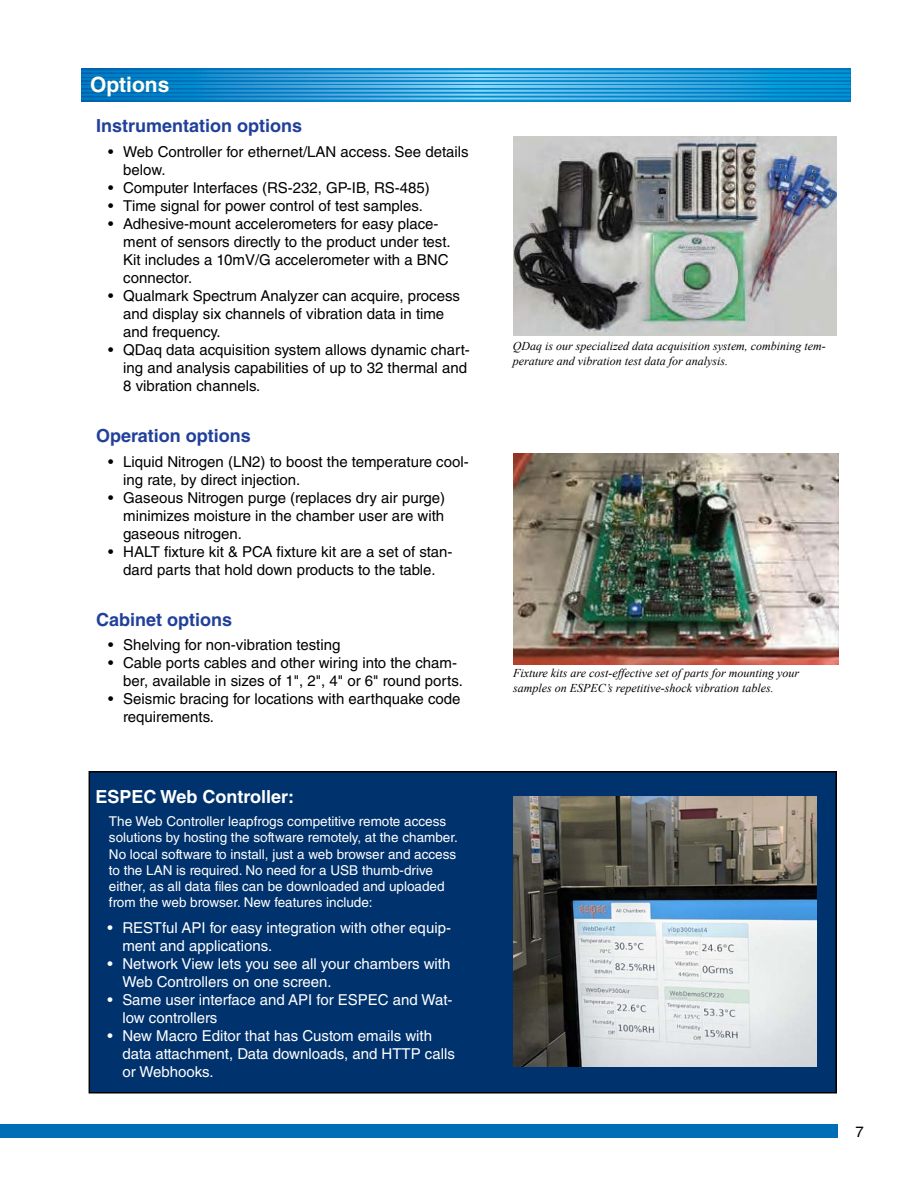
<style>
.page{position:relative;width:918px;height:1188px;background:#fff}
.page>*{position:absolute;margin:0;border:0;box-sizing:border-box;transform-origin:0 0}
.t1{font:700 21px "Helvetica LT Std";color:#fffef2}
.t2{font:700 18px "Helvetica LT Std";color:#21409a}
.t3{font:700 18px "Helvetica LT Std";color:#fff}
.t4{font:15px/18px "Helvetica LT Std";color:#000}
.t5{font:15px/18px "Helvetica LT Std";color:#fff}
.t6{font:13.5px/16.2px "Helvetica LT Std";color:#fff}
.t7{font:italic 12px/14.4px "Times New Roman";color:#000}
</style>
<div class="page">
<svg style="left:81px;top:68px;width:769px;height:34px"></svg>
<svg style="left:81px;top:86px;width:769px;height:2px"></svg>
<svg style="left:81px;top:94px;width:769px;height:2px"></svg>
<svg style="left:81px;top:90px;width:769px;height:2px"></svg>
<svg style="left:81px;top:98px;width:769px;height:2px"></svg>
<svg style="left:81px;top:70px;width:769px;height:2px"></svg>
<svg style="left:81px;top:74px;width:769px;height:2px"></svg>
<svg style="left:81px;top:82px;width:769px;height:2px"></svg>
<svg style="left:81px;top:78px;width:769px;height:2px"></svg>
<div style="left:89px;top:772px;width:747px;height:321px;background:#00326d"></div>
<div style="left:89px;top:771px;width:748px;height:323px;border:2px solid #000"></div>
<img style="left:513px;top:796px;width:303px;height:270px">
<img style="left:513px;top:136px;width:324px;height:200px">
<div style="left:0;top:1124px;width:837px;height:14px;background:#006eb6"></div>
<img style="left:513px;top:453px;width:325px;height:211px">
<h1 class="t1" style="left:90px;top:71px;width:81px">Options</h1>
<p class="t2" style="left:96px;top:115px;width:207px">Instrumentation options</p>
<p class="t4" style="left:123px;top:143px;width:347px;text-indent:-15px">• Web Controller for ethernet/LAN access. See details below.</p>
<p class="t4" style="left:108px;top:179px;width:323px">• Computer Interfaces (RS-232, GP-IB, RS-485)</p>
<p class="t4" style="left:108px;top:197px;width:316px">• Time signal for power control of test samples.</p>
<p class="t4" style="left:123px;top:215px;width:329px;text-indent:-15px">• Adhesive-mount accelerometers for easy place&shy;ment of sensors directly to the product under test.<br>Kit includes a 10mV/G accelerometer with a BNC connector.</p>
<p class="t4" style="left:123px;top:287px;width:338px;text-indent:-15px">• Qualmark Spectrum Analyzer can acquire, process and display six channels of vibration data in time and frequency.</p>
<p class="t4" style="left:123px;top:341px;width:348px;text-indent:-15px">• QDaq data acquisition system allows dynamic chart&shy;ing and analysis capabilities of up to 32 thermal and<br>8 vibration channels.</p>
<p class="t2" style="left:96px;top:425px;width:156px">Operation options</p>
<p class="t4" style="left:123px;top:453px;width:347px;text-indent:-15px">• Liquid Nitrogen (LN2) to boost the temperature cool&shy;ing rate, by direct injection.</p>
<p class="t4" style="left:123px;top:489px;width:323px;text-align:justify;text-indent:-15px">• Gaseous Nitrogen purge (replaces dry air purge) minimizes moisture in the chamber user are with gaseous nitrogen.</p>
<p class="t4" style="left:108px;top:543px;width:346px;text-align:center">• HALT fixture kit &amp; PCA fixture kit are a set of stan&shy;dard parts that hold down products to the table.</p>
<p class="t2" style="left:96px;top:608px;width:138px">Cabinet options</p>
<p class="t4" style="left:108px;top:636px;width:234px">• Shelving for non-vibration testing</p>
<p class="t4" style="left:123px;top:654px;width:341px;text-indent:-15px">• Cable ports cables and other wiring into the cham&shy;ber, available in sizes of 1", 2", 4" or 6" round ports.</p>
<p class="t4" style="left:123px;top:690px;width:339px;text-indent:-15px">• Seismic bracing for locations with earthquake code requirements.</p>
<p class="t3" style="left:95px;top:786px;width:200px">ESPEC Web Controller:</p>
<p class="t6" style="left:109px;top:813px;width:351px">The Web Controller leapfrogs competitive remote access solutions by hosting the software remotely, at the chamber.<br>No local software to install, just a web browser and access to the LAN is required. No need for a USB thumb-drive either, as all data files can be downloaded and uploaded from the web browser. New features include:</p>
<p class="t5" style="left:122px;top:919px;width:330px;text-indent:-15px">• RESTful API for easy integration with other equip&shy;ment and applications.</p>
<p class="t5" style="left:122px;top:955px;width:329px;text-indent:-15px">• Network View lets you see all your chambers with<br>Web Controllers on one screen.</p>
<p class="t5" style="left:122px;top:991px;width:332px;text-indent:-15px">• Same user interface and API for ESPEC and Wat&shy;low controllers</p>
<p class="t5" style="left:122px;top:1027px;width:334px;text-indent:-15px">• New Macro Editor that has Custom emails with data attachment, Data downloads, and HTTP calls or Webhooks.</p>
<p class="t7" style="left:513px;top:339px;width:314px">QDaq is our specialized data acquisition system, combining tem&shy;perature and vibration test data for analysis.</p>
<p class="t7" style="left:513px;top:666px;width:288px">Fixture kits are cost-effective set of parts for mounting your samples on ESPEC’s repetitive-shock vibration tables.</p>
<p class="t4" style="left:856px;top:1123px;width:10px">7</p>
</div>
